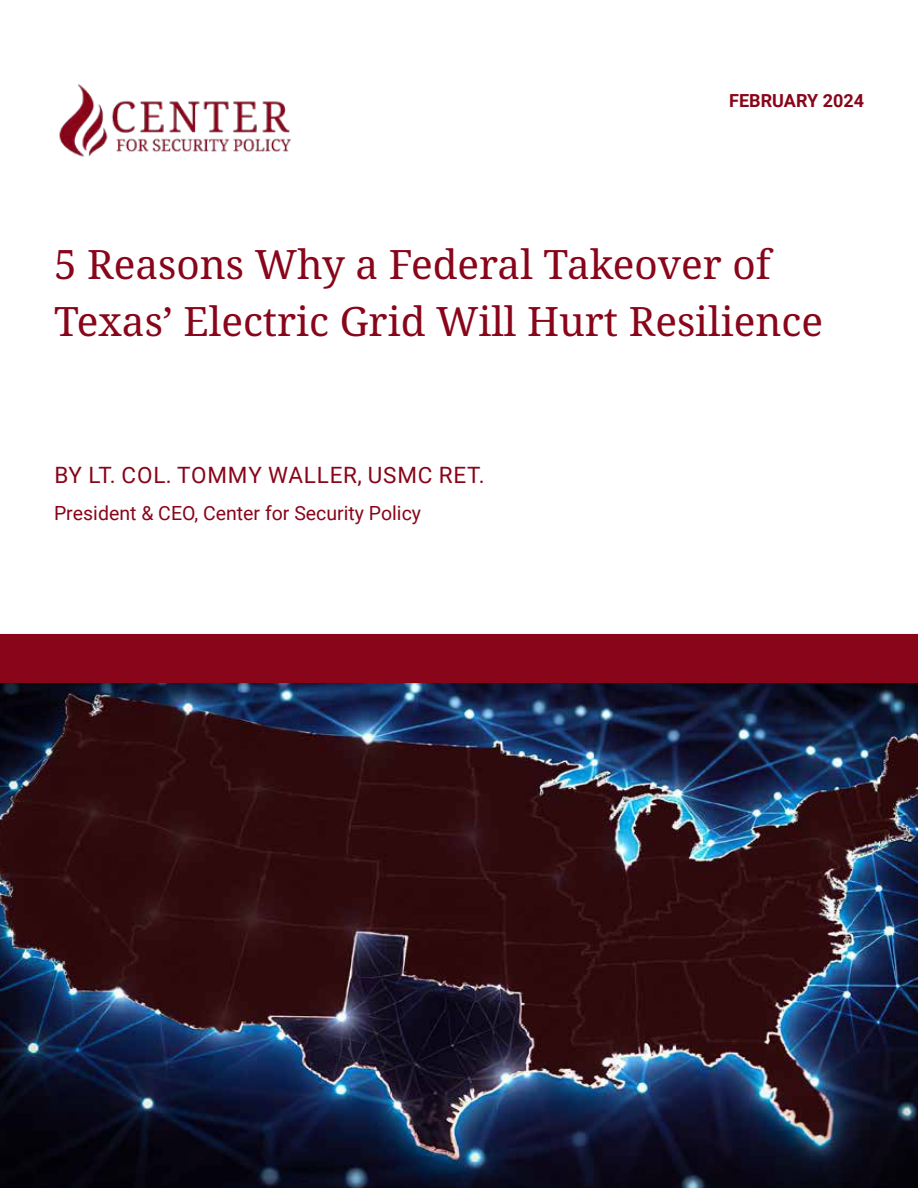
<style>
.page{position:relative;width:918px;height:1188px;background:#fff}
.page>*{position:absolute;margin:0;border:0;box-sizing:border-box;transform-origin:0 0}
.t1{font:40.5px/57px "Noto Serif";color:#88051a}
.t2{font:22.5px "Roboto";letter-spacing:.035em;color:#88051a}
.t3{font:19.5px "Roboto";color:#88051a}
.t4{font:700 18px "Roboto";color:#88051a}
</style>
<div class="page">
<div style="left:0;top:634px;width:918px;height:49px;background:#88051a"></div>
<img style="left:59px;top:84px;width:232px;height:73px">
<img style="left:0;top:683px;width:918px;height:505px">
<p class="t4" style="left:729px;top:88px;width:136px">FEBRUARY 2024</p>
<p class="t1" style="left:54px;top:238px;width:771px">5 Reasons Why a Federal Takeover of<br>Texas’ Electric Grid Will Hurt Resilience</p>
<p class="t2" style="left:54px;top:459px;width:432px">BY LT. COL. TOMMY WALLER, USMC RET.</p>
<p class="t3" style="left:54px;top:500px;width:369px">President &amp; CEO, Center for Security Policy</p>
</div>
